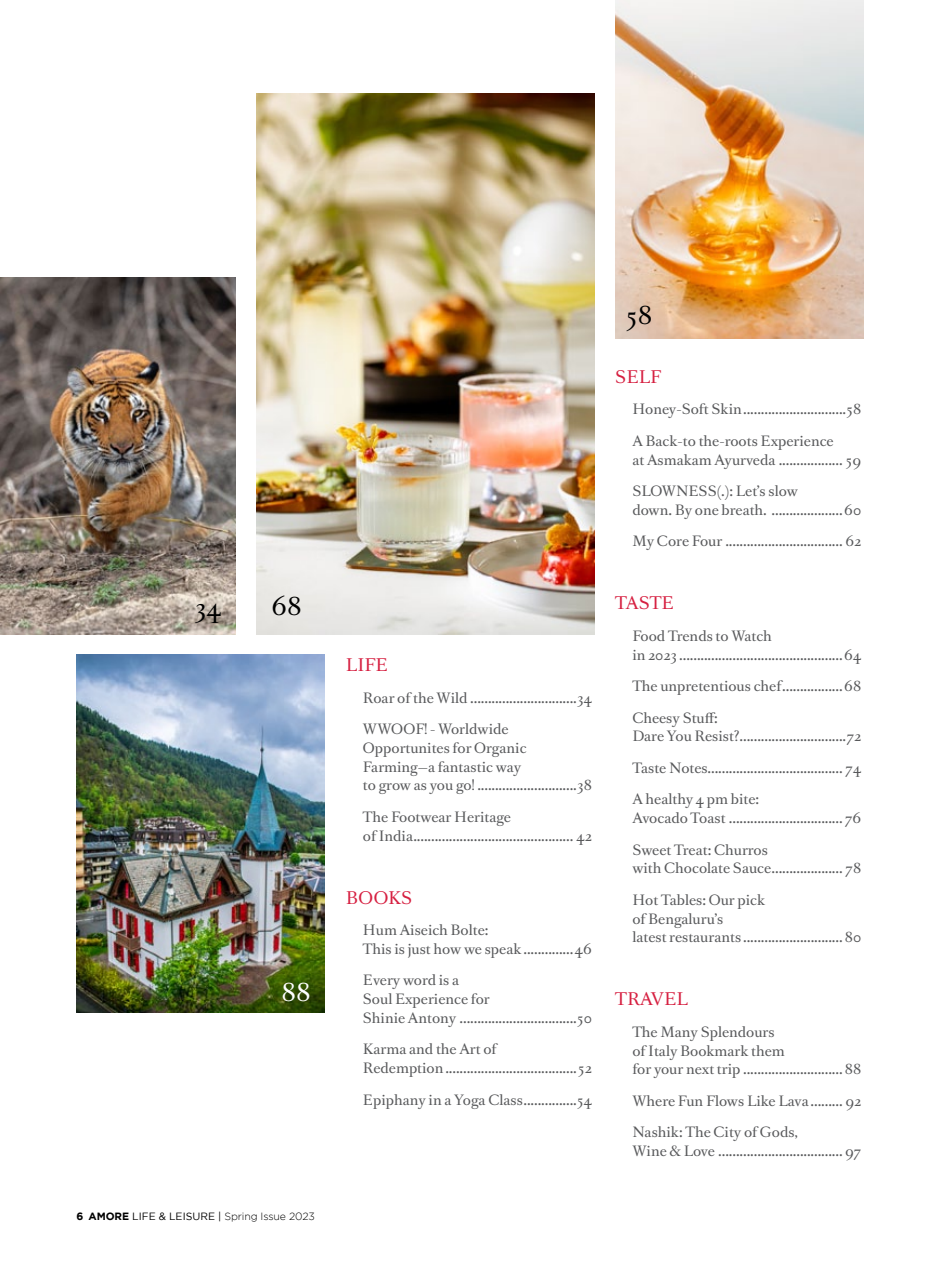
<style>
.page{position:relative;width:940px;height:1263px;background:#fff}
.page>*{position:absolute;margin:0;border:0;box-sizing:border-box;transform-origin:0 0}
.t1{font:24px "Romain BP Text";color:#000}
.t2{font:24px "Romain BP Text";color:#fff}
.t3{font:16.5px "Romain BP Text";color:#d62041}
.t4{font:13.5px/18.8px "Romain BP Text";color:#58595b}
.t5{font:300 10.5px "Gotham";letter-spacing:-.01em;color:#000}
.s1{font-weight:700}
.s2{font-weight:400}
</style>
<div class="page">
<img style="left:257px;top:94px;width:337px;height:540px">
<img style="left:0;top:277px;width:235px;height:357px">
<img style="left:77px;top:655px;width:248px;height:357px">
<img style="left:615px;top:0;width:248px;height:338px">
<h1 class="t1" style="left:196px;top:586px;width:27px">34</h1>
<h1 class="t1" style="left:272px;top:585px;width:32px">68</h1>
<h1 class="t2" style="left:281px;top:971px;width:31px">88</h1>
<p class="t5" style="left:77px;top:1210px;width:240px"><span class="s1">6 AMORE</span> <span class="s2">LIFE &amp; LEISURE |</span> Spring Issue 2023</p>
<p class="t3" style="left:346px;top:650px;width:43px">Lif e</p>
<p class="t4" style="left:363px;top:687px;width:230px">Roar of the Wild ..............................34</p>
<p class="t4" style="left:363px;top:719px;width:230px">WWOO F! - Worldwide<br>Opportunites for Organic<br>Farming—a fantastic way<br>to grow as you go! ............................38</p>
<p class="t4" style="left:363px;top:806px;width:230px">The Footwear Heritage<br>of India............................................. 42</p>
<p class="t3" style="left:346px;top:883px;width:55px">Books</p>
<p class="t4" style="left:363px;top:920px;width:230px">Hum Aiseich Bolte:<br>This is just how we speak..............46</p>
<p class="t4" style="left:363px;top:970px;width:230px">Every word is a<br>Soul Experience for<br>Shinie Antony .................................50</p>
<p class="t4" style="left:363px;top:1039px;width:230px">Karma and the Art of<br>Redemption.....................................52</p>
<p class="t4" style="left:363px;top:1089px;width:230px">Epiphany in a Yoga Class...............54</p>
<h1 class="t1" style="left:626px;top:294px;width:28px">58</h1>
<p class="t3" style="left:615px;top:362px;width:42px">Self</p>
<p class="t4" style="left:632px;top:399px;width:230px">Honey-Soft Skin.............................58</p>
<p class="t4" style="left:632px;top:430px;width:230px">A Back-to the-roots Experience<br>at Asmakam Ayurveda .................. 59</p>
<p class="t4" style="left:632px;top:481px;width:230px">SLOWNESS(.): Let’s slow<br>down. By one breath. ....................60</p>
<p class="t4" style="left:632px;top:531px;width:230px">My Core Four ................................. 62</p>
<p class="t3" style="left:615px;top:589px;width:24px">Tast</p>
<p class="t3" style="left:661px;top:589px;width:14px">e</p>
<p class="t4" style="left:632px;top:625px;width:230px">Food Trends to Watch<br>in 2023 ..............................................64</p>
<p class="t4" style="left:632px;top:676px;width:230px">The unpretentious chef.................68</p>
<p class="t4" style="left:632px;top:707px;width:230px">Cheesy Stuff:<br>Dare You Resist?..............................72</p>
<p class="t4" style="left:632px;top:757px;width:231px">Taste Notes...................................... 74</p>
<p class="t4" style="left:632px;top:789px;width:230px">A healthy 4 pm bite:<br>Avocado Toast ................................ 76</p>
<p class="t4" style="left:632px;top:839px;width:230px">Sweet Treat: Churros<br>with Chocolate Sauce.................... 78</p>
<p class="t4" style="left:632px;top:889px;width:230px">Hot Tables: Our pick<br>of Bengaluru’s<br>latest restaurants ............................ 80</p>
<p class="t3" style="left:615px;top:985px;width:74px">Travel</p>
<p class="t4" style="left:632px;top:1021px;width:230px">The Many Splendours<br>of Italy Bookmark them<br>for your next trip ............................ 88</p>
<p class="t4" style="left:632px;top:1090px;width:230px">Where Fun Flows Like Lava......... 92</p>
<p class="t4" style="left:632px;top:1122px;width:230px">Nashik: The City of Gods,<br>Wine &amp; Love ................................... 97</p>
</div>
